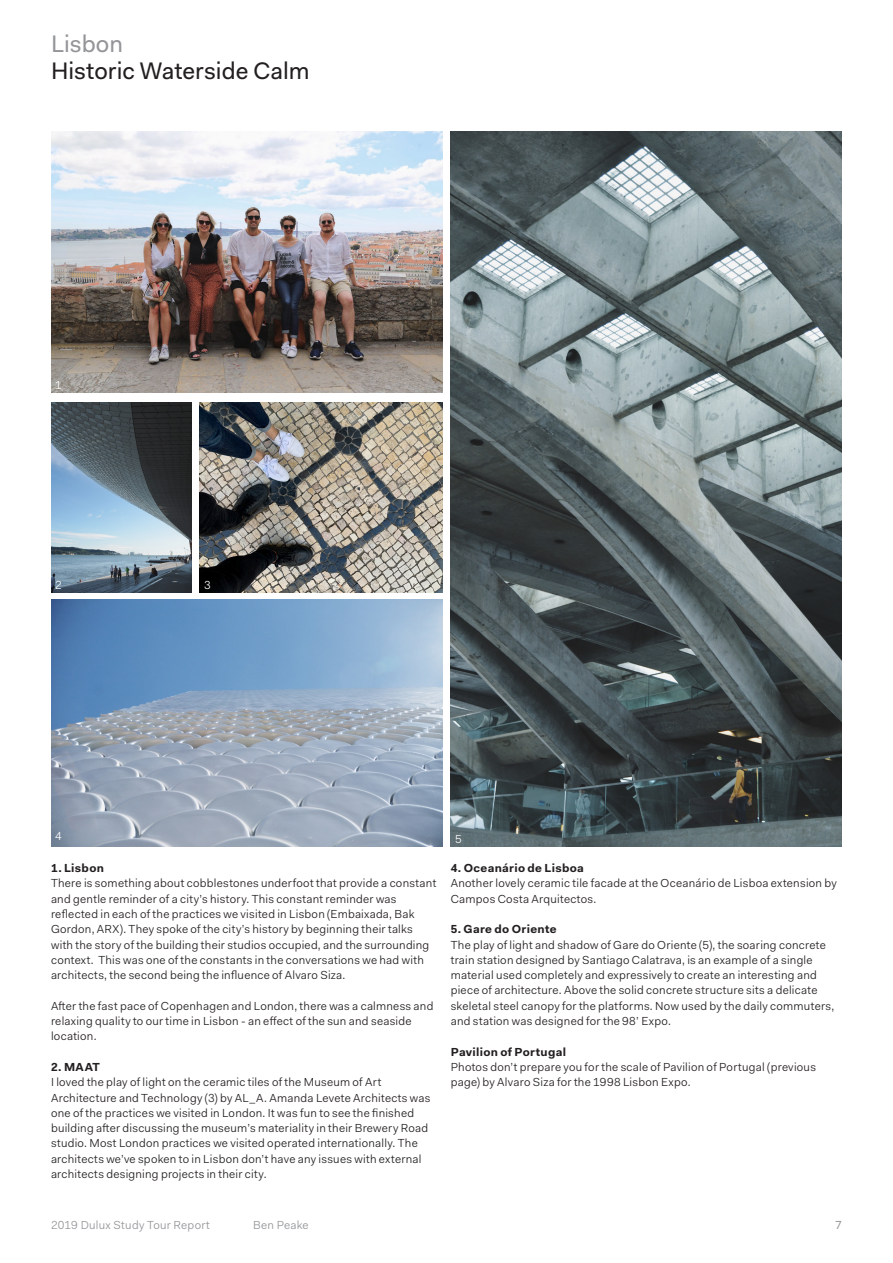
<style>
.page{position:relative;width:893px;height:1263px;background:#fff}
.page>*{position:absolute;margin:0;border:0;box-sizing:border-box;transform-origin:0 0}
.t1{font:24px "Fakt Pro";color:#231f20}
.t2{font:24px "Fakt Pro";color:#939598}
.Paragraph_Style_1{font:11.7px/15.3px "Fakt Pro Blond";letter-spacing:.025em;color:#231f20}
.Paragraph_Style_1-2{font:700 11.7px "Fakt Pro";letter-spacing:.025em;color:#231f20}
.t3{font:11.7px "Fakt Pro Blond";letter-spacing:.025em;color:#939598}
.t4{font:11.7px "Fakt Pro Blond";color:#fff}
.t5{font:11.7px "Fakt Pro";color:#939598}
</style>
<div class="page">
<img style="left:51px;top:132px;width:391px;height:261px">
<img style="left:451px;top:132px;width:391px;height:714px">
<img style="left:51px;top:402px;width:140px;height:190px">
<img style="left:200px;top:402px;width:242px;height:191px">
<img style="left:51px;top:600px;width:391px;height:246px">
<p class="t2" style="left:51px;top:28px;width:73px">Lisbon</p>
<p class="t1" style="left:51px;top:55px;width:260px">Historic Waterside Calm</p>
<p class="t4" style="left:55px;top:377px;width:8px">1</p>
<p class="t4" style="left:55px;top:577px;width:8px">2</p>
<p class="t4" style="left:204px;top:577px;width:8px">3</p>
<p class="t4" style="left:55px;top:828px;width:8px">4</p>
<p class="Paragraph_Style_1-2" style="left:51px;top:860px;width:54px">1. Lisbon</p>
<p class="Paragraph_Style_1" style="left:51px;top:875px;width:387px">There is something about cobblestones underfoot that provide a constant and gentle reminder of a city’s history. This constant reminder was reflected in each of the practices we visited in Lisbon (Embaixada, Bak Gordon, ARX). They spoke of the city’s history by beginning their talks with the story of the building their studios occupied, and the surrounding context. This was one of the constants in the conversations we had with architects, the second being the influence of Alvaro Siza.</p>
<p class="Paragraph_Style_1" style="left:51px;top:998px;width:384px">After the fast pace of Copenhagen and London, there was a calmness and relaxing quality to our time in Lisbon - an effect of the sun and seaside location.</p>
<p class="Paragraph_Style_1-2" style="left:51px;top:1059px;width:50px">2. MAAT</p>
<p class="Paragraph_Style_1" style="left:51px;top:1074px;width:381px">I loved the play of light on the ceramic tiles of the Museum of Art Architecture and Technology (3) by AL_A. Amanda Levete Architects was one of the practices we visited in London. It was fun to see the finished building after discussing the museum’s materiality in their Brewery Road studio. Most London practices we visited operated internationally. The architects we’ve spoken to in Lisbon don’t have any issues with external architects designing projects in their city.</p>
<p class="t4" style="left:455px;top:831px;width:8px">5</p>
<p class="Paragraph_Style_1-2" style="left:451px;top:860px;width:135px">4. Oceanário de Lisboa</p>
<p class="Paragraph_Style_1" style="left:451px;top:875px;width:388px">Another lovely ceramic tile facade at the Oceanário de Lisboa extension by<br>Campos Costa Arquitectos.</p>
<p class="Paragraph_Style_1-2" style="left:451px;top:921px;width:107px">5. Gare do Oriente</p>
<p class="Paragraph_Style_1" style="left:451px;top:937px;width:385px">The play of light and shadow of Gare do Oriente (5), the soaring concrete train station designed by Santiago Calatrava, is an example of a single material used completely and expressively to create an interesting and piece of architecture. Above the solid concrete structure sits a delicate skeletal steel canopy for the platforms. Now used by the daily commuters, and station was designed for the 98’ Expo.</p>
<p class="Paragraph_Style_1-2" style="left:451px;top:1044px;width:117px">Pavilion of Portugal</p>
<p class="Paragraph_Style_1" style="left:451px;top:1059px;width:367px">Photos don’t prepare you for the scale of Pavilion of Portugal (previous page) by Alvaro Siza for the 1998 Lisbon Expo.</p>
<p class="t3" style="left:51px;top:1217px;width:160px">2019 Dulux Study Tour Report</p>
<p class="t3" style="left:253px;top:1217px;width:57px">Ben Peake</p>
<p class="t5" style="left:835px;top:1217px;width:8px">7</p>
</div>
